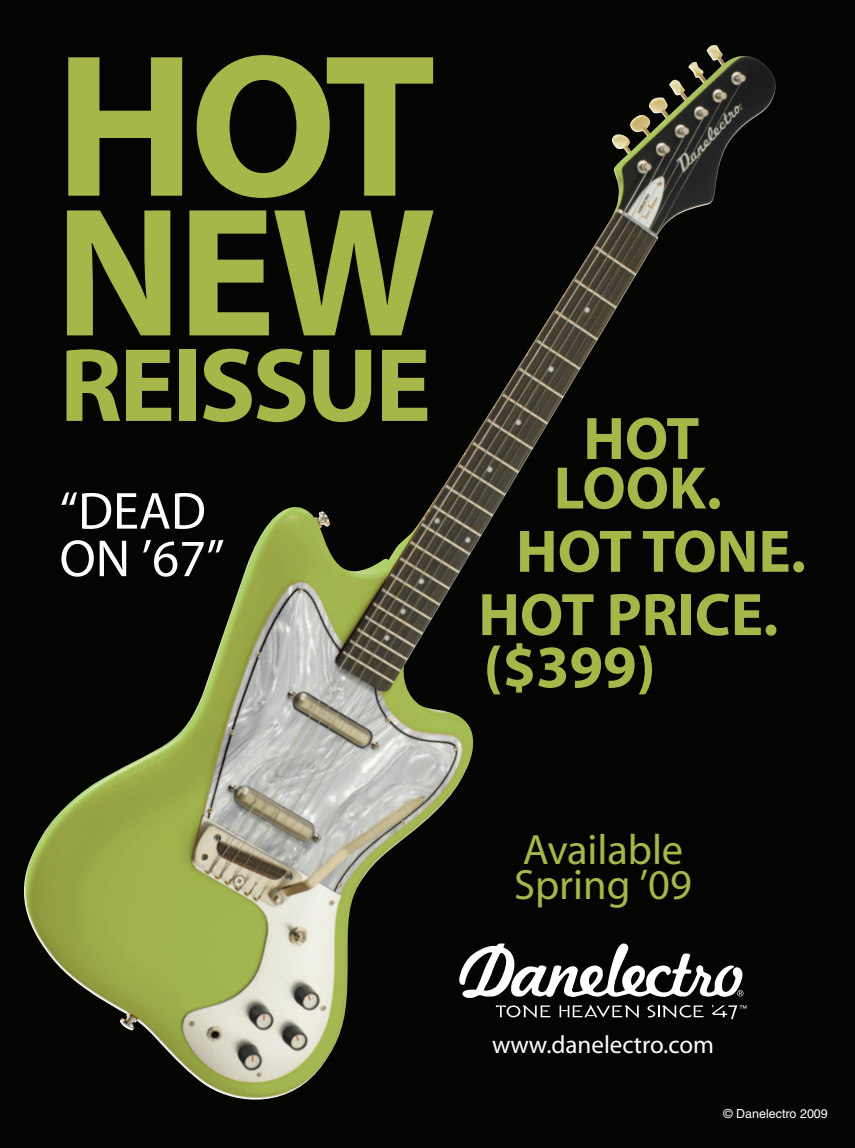
<style>
.page{position:relative;width:855px;height:1148px;background:#040503}
.page>*{position:absolute;margin:0;border:0;box-sizing:border-box;transform-origin:0 0}
.t1{font:700 205.25px "Myriad";color:#a6b649}
.t2{font:700 185.25px "Myriad";color:#a6b649}
.t3{font:700 105.5px "Myriad";letter-spacing:-.03em;color:#a6b649}
.t4{font:700 60.5px/49.5px "Myriad";color:#a6b649;text-align:center}
.t5{font:52.5px/47.5px "Myriad";color:#fff}
.t6{font:42.5px/35px "Myriad";color:#a6b649}
.t7{font:25px "Myriad";color:#fff}
.t8{font:12.5px "Helvetica";color:#fff}
</style>
<div class="page">
<img style="left:24px;top:45px;width:752px;height:1055px">
<svg style="left:496px;top:1005px;width:55px;height:13px"></svg>
<svg style="left:560px;top:1005px;width:79px;height:13px"></svg>
<svg style="left:647px;top:1005px;width:57px;height:13px"></svg>
<svg style="left:459px;top:943px;width:285px;height:54px"></svg>
<svg style="left:712px;top:1005px;width:34px;height:14px"></svg>
<h1 class="t1" style="left:55px;top:50px;width:383px">HOT</h1>
<h2 class="t2" style="left:55px;top:204px;width:383px">NEW</h2>
<h3 class="t3" style="left:60px;top:346px;width:373px">REISSUE</h3>
<p class="t5" style="left:60px;top:492px;width:167px">“DEAD<br>ON ’67”</p>
<p class="t4" style="left:554px;top:419px;width:170px">HOT<br>LOOK.</p>
<p class="t4" style="left:478px;top:525px;width:329px;line-height:63.2px;text-align:left;text-indent:38px">HOT TONE.<br>HOT PRICE.</p>
<p class="t4" style="left:484px;top:647px;width:174px">($399)</p>
<p class="t6" style="left:514px;top:836px;width:179px">Available<br>Spring ’09</p>
<p class="t7" style="left:492px;top:1035px;width:223px">www.danelectro.com</p>
<p class="t8" style="left:724px;top:1109px;width:106px">© Danelectro 2009</p>
</div>
